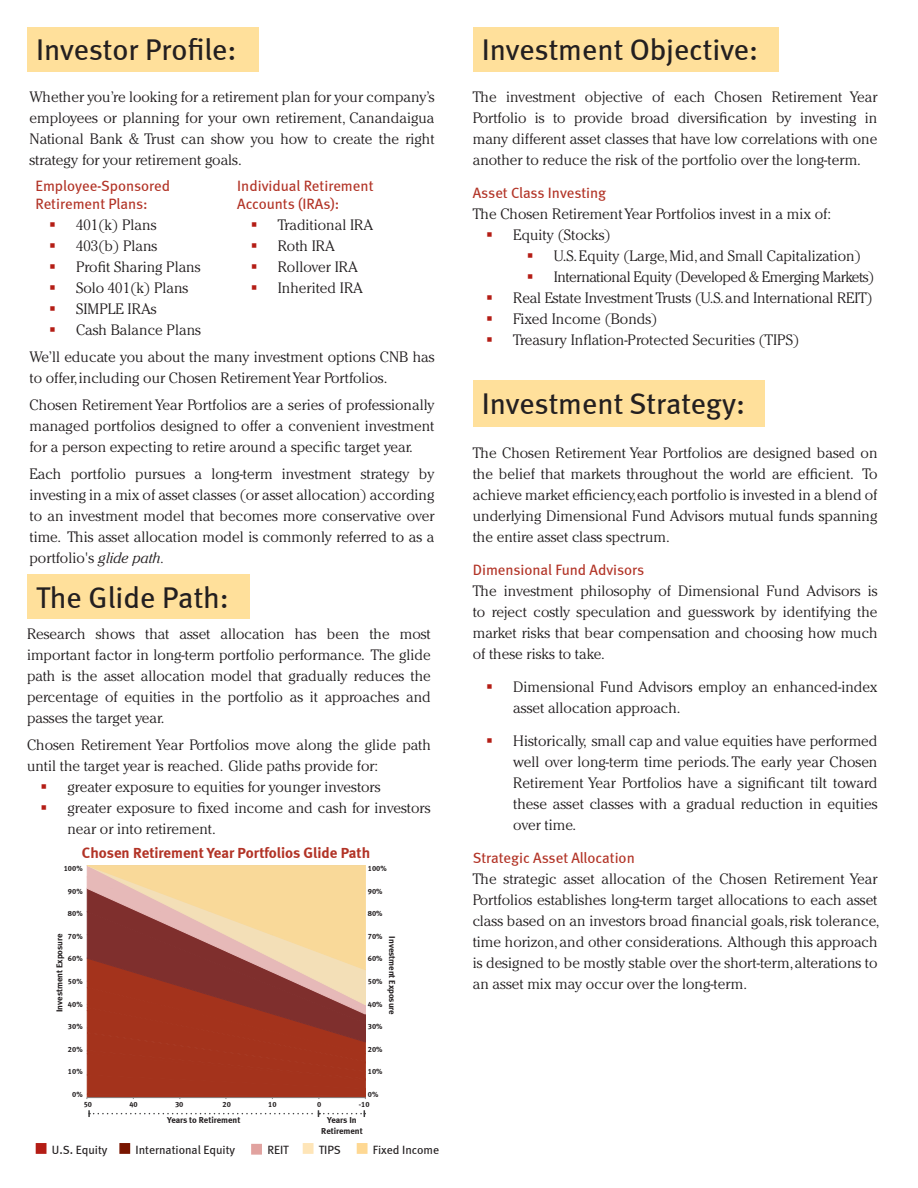
<style>
.page{position:relative;width:918px;height:1188px;background:#fff}
.page>*{position:absolute;margin:0;border:0;box-sizing:border-box;transform-origin:0 0}
.t1{font:30px "Meta Book LF";color:#231f20}
.t2{font:300 15px/21px "Cheltenham";color:#231f20;text-align:justify}
.t3{font:15px/18px "Meta Book LF";color:#b23326}
.t4{font:300 15px "Cheltenham";letter-spacing:-.03em;color:#231f20}
.t5{font:15px "Meta Bold LF";color:#b23326}
.t6{font:12px "Meta Book LF";color:#231f20}
.t7{font:8.85px "Meta Bold LF";color:#231f20}
.t8{font:7.5px "Meta Bold LF";color:#231f20}
.t9{font:4.65px "Calibri";letter-spacing:.03em;color:#000;scale:1.08 1}
.s1{font-style:italic}
</style>
<div class="page">
<div style="left:27px;top:27px;width:231px;height:44px;background:#ffe09b"></div>
<div style="left:473px;top:27px;width:305px;height:44px;background:#ffe09b"></div>
<div style="left:27px;top:574px;width:222px;height:45px;background:#ffe09b"></div>
<div style="left:473px;top:380px;width:292px;height:47px;background:#ffe09b"></div>
<div style="left:36px;top:1143px;width:10px;height:11px;background:#b41d15;border:2px solid #b41d15"></div>
<div style="left:119px;top:1143px;width:11px;height:11px;background:#791500;border:2px solid #791500"></div>
<div style="left:251px;top:1144px;width:11px;height:11px;background:#e1a29f;border:2px solid #e1a29f"></div>
<div style="left:303px;top:1143px;width:11px;height:11px;background:#fee5b8;border:2px solid #fee5b8"></div>
<div style="left:357px;top:1143px;width:11px;height:11px;background:#fed893;border:2px solid #fed893"></div>
<svg style="left:88px;top:1110px;width:277px;height:7px"></svg>
<svg style="left:87px;top:865px;width:279px;height:234px;background:#ba6f53"></svg>
<p class="t1" style="left:36px;top:32px;width:202px">Investor Profile:</p>
<p class="t2" style="left:30px;top:86px;width:407px">Whether you’re looking for a retirement plan for your company’s employees or planning for your own retirement, Canandaigua National Bank &amp; Trust can show you how to create the right strategy for your retirement goals.</p>
<p class="t3" style="left:36px;top:176px;width:136px">Employee-Sponsored<br>Retirement Plans:</p>
<p class="t2" style="left:76px;top:214px;width:82px">401(k) Plans</p>
<p class="t2" style="left:76px;top:235px;width:83px">403(b) Plans</p>
<p class="t2" style="left:76px;top:256px;width:126px">Profit Sharing Plans</p>
<p class="t2" style="left:76px;top:277px;width:114px">Solo 401(k) Plans</p>
<p class="t2" style="left:76px;top:298px;width:82px">SIMPLE IRAs</p>
<p class="t2" style="left:76px;top:319px;width:126px">Cash Balance Plans</p>
<p class="t3" style="left:237px;top:176px;width:138px">Individual Retirement<br>Accounts (IRAs):</p>
<p class="t2" style="left:278px;top:214px;width:97px">Traditional IRA</p>
<p class="t2" style="left:278px;top:235px;width:59px">Roth IRA</p>
<p class="t2" style="left:278px;top:256px;width:82px">Rollover IRA</p>
<p class="t2" style="left:278px;top:277px;width:87px">Inherited IRA</p>
<p class="t2" style="left:30px;top:346px;width:407px">We’ll educate you about the many investment options CNB has to offer, including our Chosen Retirement Year Portfolios.</p>
<p class="t2" style="left:30px;top:394px;width:407px">Chosen Retirement Year Portfolios are a series of professionally managed portfolios designed to offer a convenient investment for a person expecting to retire around a specific target year.</p>
<p class="t2" style="left:30px;top:463px;width:407px">Each portfolio pursues a long-term investment strategy by investing in a mix of asset classes (or asset allocation) according to an investment model that becomes more conservative over time. This asset allocation model is commonly referred to as a portfolio's <span class="s1">glide path.</span></p>
<p class="t1" style="left:36px;top:580px;width:195px">The Glide Path:</p>
<p class="t2" style="left:27px;top:623px;width:405px">Research shows that asset allocation has been the most important factor in long-term portfolio performance. The glide path is the asset allocation model that gradually reduces the percentage of equities in the portfolio as it approaches and passes the target year.</p>
<p class="t2" style="left:27px;top:734px;width:405px">Chosen Retirement Year Portfolios move along the glide path until the target year is reached. Glide paths provide for:</p>
<p class="t2" style="left:68px;top:776px;width:315px">greater exposure to equities for younger investors</p>
<p class="t2" style="left:68px;top:797px;width:365px">greater exposure to fixed income and cash for investors near or into retirement.</p>
<p class="t5" style="left:82px;top:844px;width:290px">Chosen Retirement Year Portfolios Glide Path</p>
<p class="t8" style="left:64px;top:864px;width:20px">100%</p>
<p class="t8" style="left:68px;top:887px;width:16px">90%</p>
<p class="t8" style="left:68px;top:909px;width:16px">80%</p>
<p class="t8" style="left:68px;top:932px;width:16px">70%</p>
<p class="t8" style="left:68px;top:954px;width:16px">60%</p>
<p class="t8" style="left:68px;top:977px;width:16px">50%</p>
<p class="t8" style="left:68px;top:1000px;width:16px">40%</p>
<p class="t8" style="left:68px;top:1022px;width:16px">30%</p>
<p class="t8" style="left:68px;top:1045px;width:16px">20%</p>
<p class="t8" style="left:68px;top:1067px;width:16px">10%</p>
<p class="t8" style="left:72px;top:1090px;width:12px">0%</p>
<p class="t8" style="left:368px;top:864px;width:20px">100%</p>
<p class="t8" style="left:368px;top:887px;width:16px">90%</p>
<p class="t8" style="left:368px;top:909px;width:16px">80%</p>
<p class="t8" style="left:368px;top:932px;width:16px">70%</p>
<p class="t8" style="left:368px;top:954px;width:16px">60%</p>
<p class="t8" style="left:368px;top:977px;width:16px">50%</p>
<p class="t8" style="left:368px;top:1000px;width:16px">40%</p>
<p class="t8" style="left:368px;top:1022px;width:16px">30%</p>
<p class="t8" style="left:368px;top:1045px;width:16px">20%</p>
<p class="t8" style="left:368px;top:1067px;width:16px">10%</p>
<p class="t8" style="left:368px;top:1090px;width:12px">0%</p>
<p class="t7" style="left:54px;top:1012px;width:80px;rotate:-90deg">Investment Exposure</p>
<p class="t7" style="left:397px;top:936px;width:80px;rotate:90deg">Investment Exposure</p>
<p class="t8" style="left:84px;top:1100px;width:10px">50</p>
<p class="t8" style="left:129px;top:1100px;width:10px">40</p>
<p class="t8" style="left:175px;top:1100px;width:10px">30</p>
<p class="t8" style="left:223px;top:1100px;width:10px">20</p>
<p class="t8" style="left:268px;top:1100px;width:10px">10</p>
<p class="t8" style="left:317px;top:1100px;width:6px">0</p>
<p class="t8" style="left:359px;top:1100px;width:12px">-10</p>
<p class="t7" style="left:167px;top:1115px;width:75px">Years to Retirement</p>
<p class="t7" style="left:327px;top:1115px;width:31px">Years In</p>
<p class="t7" style="left:321px;top:1125px;width:43px">Retirement</p>
<p class="t9" style="left:84px;top:1101px;width:6px">50</p>
<p class="t9" style="left:130px;top:1101px;width:6px">40</p>
<p class="t9" style="left:177px;top:1101px;width:6px">30</p>
<p class="t9" style="left:223px;top:1101px;width:6px">20</p>
<p class="t9" style="left:270px;top:1101px;width:6px">10</p>
<p class="t9" style="left:318px;top:1101px;width:4px">0</p>
<p class="t9" style="left:362px;top:1101px;width:8px">-10</p>
<p class="t6" style="left:52px;top:1143px;width:57px">U.S. Equity</p>
<p class="t6" style="left:136px;top:1143px;width:101px">International Equity</p>
<p class="t6" style="left:267px;top:1143px;width:23px">REIT</p>
<p class="t6" style="left:319px;top:1143px;width:24px">TIPS</p>
<p class="t6" style="left:373px;top:1143px;width:68px">Fixed Income</p>
<p class="t1" style="left:482px;top:32px;width:278px">Investment Objective:</p>
<p class="t2" style="left:473px;top:86px;width:406px">The investment objective of each Chosen Retirement Year Portfolio is to provide broad diversification by investing in many different asset classes that have low correlations with one another to reduce the risk of the portfolio over the long-term.</p>
<p class="t3" style="left:473px;top:183px;width:135px">Asset Class Investing</p>
<p class="t2" style="left:473px;top:203px;width:360px">The Chosen Retirement Year Portfolios invest in a mix of:</p>
<p class="t2" style="left:513px;top:224px;width:99px">Equity (Stocks)</p>
<p class="t2" style="left:554px;top:245px;width:309px">U.S. Equity (Large, Mid, and Small Capitalization)</p>
<p class="t4" style="left:554px;top:268px;width:322px">International Equity (Developed &amp; Emerging Markets)</p>
<p class="t2" style="left:513px;top:287px;width:361px">Real Estate Investment Trusts (U.S. and International REIT)</p>
<p class="t2" style="left:513px;top:308px;width:146px">Fixed Income (Bonds)</p>
<p class="t2" style="left:513px;top:329px;width:288px">Treasury Inflation-Protected Securities (TIPS)</p>
<p class="t1" style="left:482px;top:386px;width:265px">Investment Strategy:</p>
<p class="t2" style="left:473px;top:442px;width:406px">The Chosen Retirement Year Portfolios are designed based on the belief that markets throughout the world are efficient. To achieve market efficiency, each portfolio is invested in a blend of underlying Dimensional Fund Advisors mutual funds spanning the entire asset class spectrum.</p>
<p class="t3" style="left:473px;top:560px;width:173px">Dimensional Fund Advisors</p>
<p class="t2" style="left:473px;top:580px;width:406px">The investment philosophy of Dimensional Fund Advisors is to reject costly speculation and guesswork by identifying the market risks that bear compensation and choosing how much of these risks to take.</p>
<p class="t2" style="left:513px;top:676px;width:366px">Dimensional Fund Advisors employ an enhanced-index asset allocation approach.</p>
<p class="t2" style="left:513px;top:730px;width:366px">Historically, small cap and value equities have performed well over long-term time periods. The early year Chosen Retirement Year Portfolios have a significant tilt toward these asset classes with a gradual reduction in equities over time.</p>
<p class="t3" style="left:473px;top:848px;width:164px">Strategic Asset Allocation</p>
<p class="t2" style="left:473px;top:868px;width:408px;text-align:left">The strategic asset allocation of the Chosen Retirement Year Portfolios establishes long-term target allocations to each asset class based on an investors broad financial goals, risk tolerance, time horizon, and other considerations. Although this approach is designed to be mostly stable over the short-term, alterations to an asset mix may occur over the long-term.</p>
</div>
